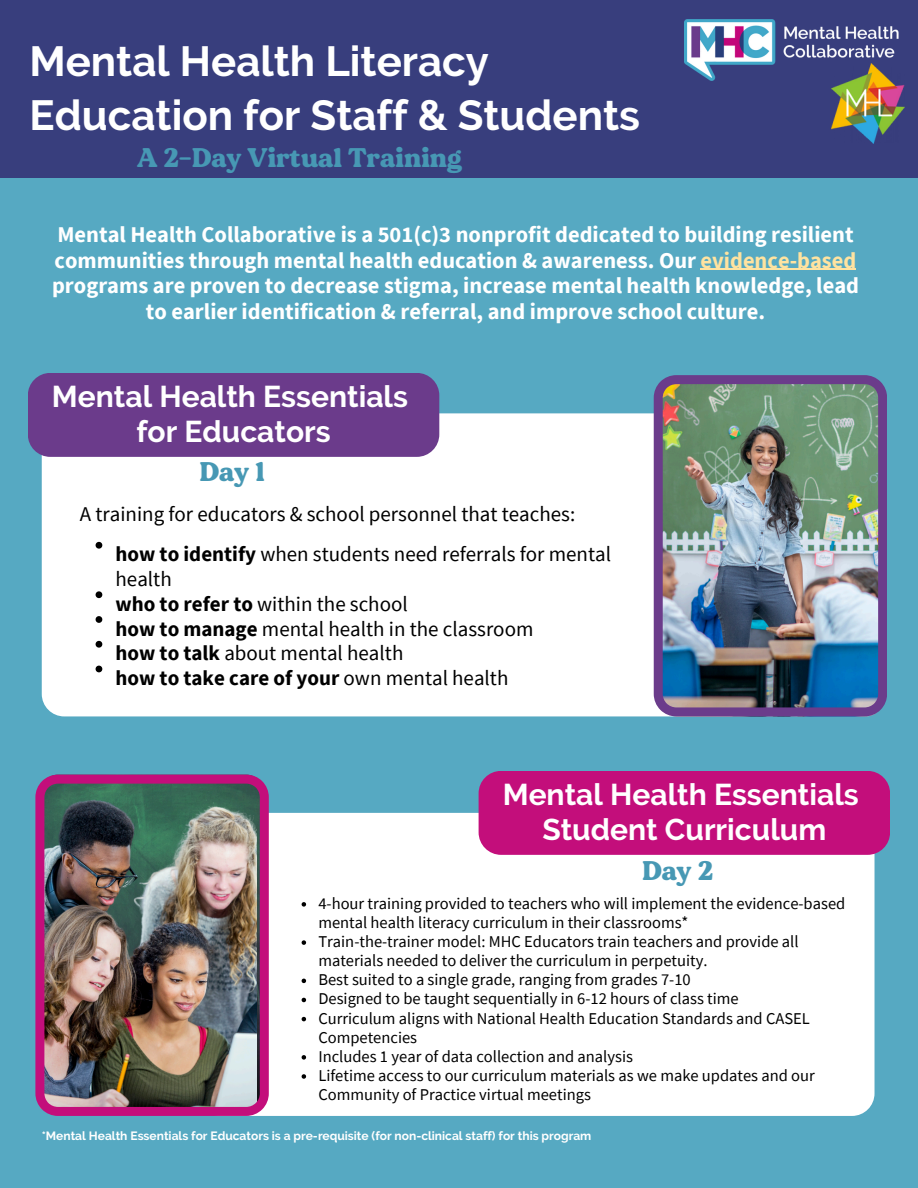
<style>
.page{position:relative;width:918px;height:1188px;background:#56a9c2}
.page>*{position:absolute;margin:0;border:0;box-sizing:border-box;transform-origin:0 0}
.t1{font:700 42px/54px "Raleway";color:#fff}
.t2{font:700 30px/34.8px "Raleway";color:#fff;text-align:center}
.t3{font:27px "MADE Dillan";color:#4798b4}
.t4{font:700 22.5px/25.8px "Source Sans Pro";color:#fff;text-align:center}
.t5{font:21px/24.8px "Source Sans Pro";color:#000}
.t6{font:700 21px "Source Sans Pro";color:#000}
.t7{font:16.5px/19.2px "Source Sans Pro";color:#000}
.t8{font:700 12px "Raleway";color:#fff}
.s1{color:#ffe3a0}
.s2{font-weight:700}
.s3{font-weight:400}
</style>
<div class="page">
<div style="left:1px;top:0;width:917px;height:178px;background:#383e7d"></div>
<img style="left:684px;top:19px;width:215px;height:62px">
<div style="left:42px;top:413px;width:710px;height:303px;background:#fff;border-radius:22px"></div>
<div style="left:28px;top:373px;width:411px;height:84px;background:#6b3b8b;border-radius:23px"></div>
<hr style="left:701px;top:269px;width:155px;height:1px;background:#ffe3a0">
<div style="left:198px;top:813px;width:677px;height:303px;background:#fff;border-radius:23px"></div>
<svg style="left:96px;top:542px;width:6px;height:7px"></svg>
<svg style="left:96px;top:591px;width:6px;height:7px"></svg>
<svg style="left:96px;top:616px;width:6px;height:7px"></svg>
<svg style="left:96px;top:641px;width:6px;height:7px"></svg>
<svg style="left:96px;top:666px;width:6px;height:6px"></svg>
<svg style="left:302px;top:902px;width:4px;height:5px"></svg>
<svg style="left:302px;top:940px;width:4px;height:5px"></svg>
<svg style="left:302px;top:979px;width:4px;height:4px"></svg>
<svg style="left:302px;top:998px;width:4px;height:4px"></svg>
<svg style="left:302px;top:1017px;width:4px;height:4px"></svg>
<svg style="left:302px;top:1055px;width:4px;height:5px"></svg>
<svg style="left:302px;top:1074px;width:4px;height:5px"></svg>
<img style="left:831px;top:64px;width:73px;height:80px">
<img style="left:654px;top:375px;width:233px;height:341px">
<img style="left:35px;top:775px;width:233px;height:340px">
<div style="left:479px;top:771px;width:411px;height:84px;background:#c30e7b;border-radius:22px"></div>
<p class="t1" style="left:29px;top:35px;width:612px">Mental Health Literacy<br>Education for Staff &amp; Students</p>
<h3 class="t3" style="left:137px;top:140px;width:327px">A 2-Day Virtual Training</h3>
<h3 class="t4" style="left:52px;top:221px;width:809px">Mental Health Collaborative is a 501(c)3 nonprofit dedicated to building resilient communities through mental health education &amp; awareness. Our <span class="s1">evidence-based </span>programs are proven to decrease stigma, increase mental health knowledge, lead to earlier identification &amp; referral, and improve school culture.</h3>
<p class="t2" style="left:52px;top:379px;width:358px">Mental Health Essentials for Educators</p>
<h3 class="t3" style="left:200px;top:454px;width:67px">Day 1</h3>
<h2 class="t5" style="left:80px;top:501px;width:497px">A training for educators &amp; school personnel that teaches:</h2>
<p class="t5" style="left:116px;top:542px;width:497px"><span class="s2">how to identify</span> when students need referrals for mental health</p>
<h4 class="t5" style="left:116px;top:591px;width:294px"><span class="s2">who to refer to</span> within the school</h4>
<p class="t5" style="left:116px;top:616px;width:419px"><span class="s2">how to manage</span> mental health in the classroom</p>
<p class="t5" style="left:116px;top:641px;width:289px"><span class="s2">how to talk</span> about mental health</p>
<p class="t6" style="left:116px;top:664px;width:395px">how to take care of your <span class="s3">own mental health</span></p>
<p class="t2" style="left:503px;top:777px;width:358px">Mental Health Essentials<br>Student Curriculum</p>
<h3 class="t3" style="left:642px;top:854px;width:73px">Day 2</h3>
<p class="t7" style="left:318px;top:893px;width:528px">4-hour training provided to teachers who will implement the evidence-based mental health literacy curriculum in their classrooms*</p>
<p class="t7" style="left:318px;top:932px;width:482px">Train-the-trainer model: MHC Educators train teachers and provide all materials needed to deliver the curriculum in perpetuity.</p>
<p class="t7" style="left:318px;top:970px;width:374px">Best suited to a single grade, ranging from grades 7-10</p>
<p class="t7" style="left:318px;top:989px;width:422px">Designed to be taught sequentially in 6-12 hours of class time</p>
<h2 class="t7" style="left:318px;top:1008px;width:493px">Curriculum aligns with National Health Education Standards and CASEL<br>Competencies</h2>
<p class="t7" style="left:318px;top:1046px;width:316px">Includes 1 year of data collection and analysis</p>
<p class="t7" style="left:318px;top:1066px;width:498px">Lifetime access to our curriculum materials as we make updates and our<br>Community of Practice virtual meetings</p>
<p class="t8" style="left:42px;top:1129px;width:551px">*Mental Health Essentials for Educators is a pre-requisite (for non-clinical staff) for this program</p>
</div>
